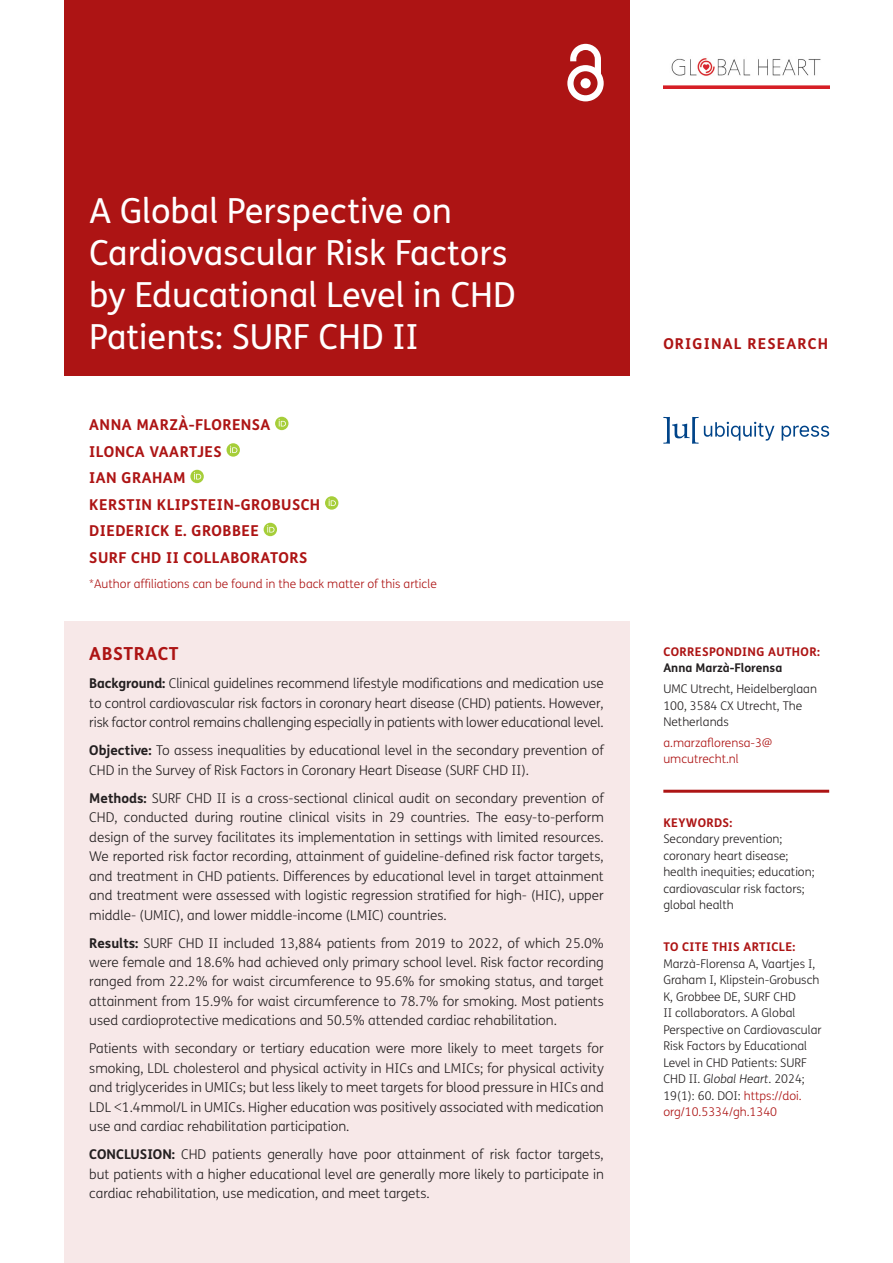
<style>
.page{position:relative;width:893px;height:1263px;background:#fff}
.page>*{position:absolute;margin:0;border:0;box-sizing:border-box;transform-origin:0 0}
.Article_Title{font:34.5px/42px "FS Me";color:#fff}
.t1{font:700 18px "FS Me";letter-spacing:.03em;color:#ad1414}
.Cover_Authors{font:700 15px "FS Me";letter-spacing:.03em;color:#ad1414}
.Cover_Authors-2{font:700 15px "FS Me";letter-spacing:.075em;color:#ad1414}
.Abstract_Copy{font:300 13.5px/19.5px "FS Me";color:#231f20;text-align:justify}
.t2{font:300 12px/16.5px "FS Me";color:#231f20}
.t3{font:300 12px/16.5px "FS Me";color:#ad1414}
.t4{font:700 12px "FS Me";letter-spacing:.03em;color:#ad1414}
.t5{font:700 12px "FS Me";color:#231f20}
.s1{font-weight:700}
.s2{font-style:italic}
.s3{color:#ad1414}
</style>
<div class="page">
<div style="left:64px;top:0;width:565px;height:376px;background:#ad1414"></div>
<svg style="left:567px;top:44px;width:37px;height:57px"></svg>
<svg style="left:663px;top:417px;width:166px;height:27px"></svg>
<img style="left:664px;top:58px;width:165px;height:30px">
<hr style="left:663px;top:790px;width:166px;height:3px;background:#ad1414">
<svg style="left:275px;top:417px;width:13px;height:13px"></svg>
<svg style="left:279px;top:419px;width:7px;height:7px"></svg>
<svg style="left:227px;top:443px;width:13px;height:14px"></svg>
<svg style="left:230px;top:446px;width:7px;height:7px"></svg>
<svg style="left:190px;top:470px;width:14px;height:13px"></svg>
<svg style="left:194px;top:472px;width:7px;height:7px"></svg>
<svg style="left:325px;top:496px;width:13px;height:14px"></svg>
<svg style="left:329px;top:499px;width:7px;height:7px"></svg>
<svg style="left:264px;top:523px;width:13px;height:13px"></svg>
<svg style="left:267px;top:525px;width:7px;height:7px"></svg>
<div style="left:64px;top:621px;width:565px;height:642px;background:#f7e8e8"></div>
<h1 class="Article_Title" style="left:89px;top:190px;width:428px">A Global Perspective on<br>Cardiovascular Risk Factors by Educational Level in CHD<br>Patients: SURF CHD II</h1>
<p class="Cover_Authors" style="left:89px;top:415px;width:183px">ANNA MARZÀ-FLORENSA</p>
<p class="Cover_Authors" style="left:89px;top:442px;width:134px">ILONCA VAARTJES</p>
<p class="Cover_Authors" style="left:89px;top:468px;width:98px">IAN GRAHAM</p>
<p class="Cover_Authors" style="left:89px;top:495px;width:233px">KERSTIN KLIPSTEIN-GROBUSCH</p>
<p class="Cover_Authors" style="left:89px;top:521px;width:171px">DIEDERICK E. GROBBEE</p>
<p class="Cover_Authors" style="left:89px;top:548px;width:220px">SURF CHD II COLLABORATORS</p>
<p class="t3" style="left:89px;top:575px;width:349px">*Author affiliations can be found in the back matter of this article</p>
<h1 class="t1" style="left:89px;top:642px;width:91px">ABSTRACT</h1>
<p class="Abstract_Copy" style="left:89px;top:674px;width:516px"><span class="s1">Background:</span> Clinical guidelines recommend lifestyle modifications and medication use to control cardiovascular risk factors in coronary heart disease (CHD) patients. However, risk factor control remains challenging especially in patients with lower educational level.</p>
<p class="Abstract_Copy" style="left:89px;top:741px;width:516px"><span class="s1">Objective:</span> To assess inequalities by educational level in the secondary prevention of<br>CHD in the Survey of Risk Factors in Coronary Heart Disease (SURF CHD II).</p>
<p class="Abstract_Copy" style="left:89px;top:788px;width:516px"><span class="s1">Methods:</span> SURF CHD II is a cross-sectional clinical audit on secondary prevention of CHD, conducted during routine clinical visits in 29 countries. The easy-to-perform design of the survey facilitates its implementation in settings with limited resources.<br>We reported risk factor recording, attainment of guideline-defined risk factor targets, and treatment in CHD patients. Differences by educational level in target attainment and treatment were assessed with logistic regression stratified for high- (HIC), upper middle- (UMIC), and lower middle-income (LMIC) countries.</p>
<p class="Abstract_Copy" style="left:89px;top:933px;width:516px"><span class="s1">Results:</span> SURF CHD II included 13,884 patients from 2019 to 2022, of which 25.0% were female and 18.6% had achieved only primary school level. Risk factor recording ranged from 22.2% for waist circumference to 95.6% for smoking status, and target attainment from 15.9% for waist circumference to 78.7% for smoking. Most patients used cardioprotective medications and 50.5% attended cardiac rehabilitation.</p>
<p class="Abstract_Copy" style="left:89px;top:1039px;width:516px">Patients with secondary or tertiary education were more likely to meet targets for smoking, LDL cholesterol and physical activity in HICs and LMICs; for physical activity and triglycerides in UMICs; but less likely to meet targets for blood pressure in HICs and LDL &lt;1.4mmol/L in UMICs. Higher education was positively associated with medication use and cardiac rehabilitation participation.</p>
<p class="Abstract_Copy" style="left:89px;top:1145px;width:516px"><span class="s1">CONCLUSION:</span> CHD patients generally have poor attainment of risk factor targets, but patients with a higher educational level are generally more likely to participate in cardiac rehabilitation, use medication, and meet targets.</p>
<p class="Cover_Authors-2" style="left:663px;top:334px;width:166px">ORIGINAL RESEARCH</p>
<p class="t4" style="left:663px;top:644px;width:158px">CORRESPONDING AUTHOR:</p>
<p class="t5" style="left:663px;top:661px;width:120px">Anna Marzà-Florensa</p>
<p class="t2" style="left:663px;top:681px;width:155px">UMC Utrecht, Heidelberglaan<br>100, 3584 CX Utrecht, The<br>Netherlands</p>
<p class="t3" style="left:663px;top:735px;width:110px">a.marzaflorensa-3@ umcutrecht.nl</p>
<p class="t4" style="left:663px;top:815px;width:71px">KEYWORDS:</p>
<p class="t2" style="left:663px;top:831px;width:153px">Secondary prevention; coronary heart disease; health inequities; education; cardiovascular risk factors; global health</p>
<p class="t4" style="left:663px;top:939px;width:133px">TO CITE THIS ARTICLE:</p>
<p class="t2" style="left:663px;top:956px;width:160px">Marzà-Florensa A, Vaartjes I,<br>Graham I, Klipstein-Grobusch<br>K, Grobbee DE, SURF CHD<br>II collaborators. A Global<br>Perspective on Cardiovascular<br>Risk Factors by Educational<br>Level in CHD Patients: SURF<br>CHD II. <span class="s2">Global Heart</span>. 2024;<br>19(1): 60. DOI: <span class="s3">https://doi. org/10.5334/gh.1340</span></p>
</div>
